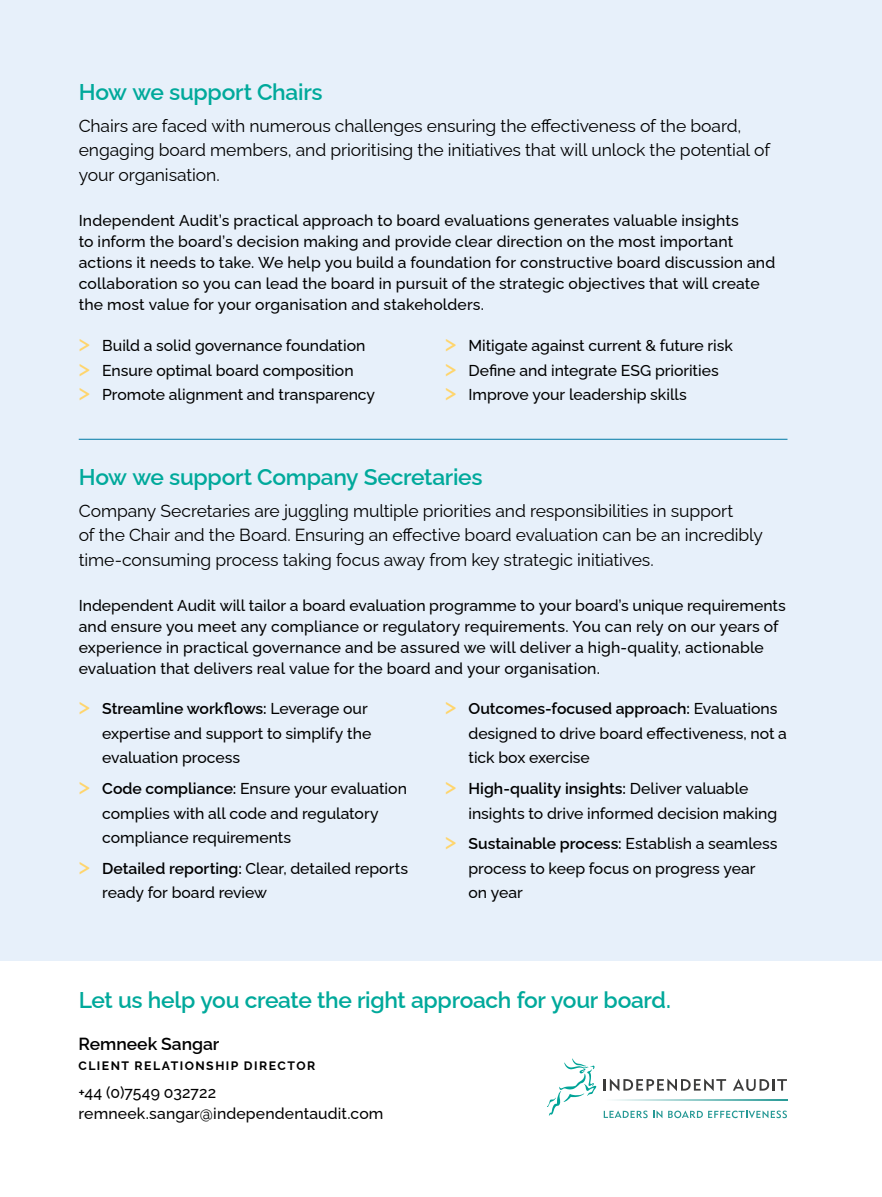
<style>
.page{position:relative;width:882px;height:1197px;background:#fff}
.page>*{position:absolute;margin:0;border:0;box-sizing:border-box;transform-origin:0 0}
.t1{font:600 22.75px "Raleway";letter-spacing:-.01em;color:#00a99b}
.t2{font:17.5px/24.5px "Raleway";letter-spacing:-.005em;color:#000}
.t3{font:600 17.5px "Raleway";letter-spacing:-.005em;color:#000}
.t4{font:500 15.75px/24.5px "Raleway";color:#000}
.t5{font:700 12.25px "Raleway";letter-spacing:.12em;color:#000}
.s1{font-size:22.75px;color:#ffd56c}
.s2{font-weight:600}
</style>
<div class="page">
<div style="left:0;top:0;width:882px;height:961px;background:#e7f0fa"></div>
<svg style="left:547px;top:1058px;width:50px;height:58px"></svg>
<svg style="left:604px;top:1079px;width:122px;height:12px"></svg>
<svg style="left:733px;top:1079px;width:54px;height:12px"></svg>
<svg style="left:613px;top:1099px;width:175px;height:1px"></svg>
<svg style="left:604px;top:1111px;width:58px;height:7px"></svg>
<svg style="left:668px;top:1111px;width:119px;height:7px"></svg>
<hr style="left:79px;top:439px;width:709px;height:1px;background:#0079a5">
<h1 class="t1" style="left:79px;top:74px;width:245px">How we support Chairs</h1>
<p class="t2" style="left:79px;top:111px;width:693px">Chairs are faced with numerous challenges ensuring the effectiveness of the board, engaging board members, and prioritising the initiatives that will unlock the potential of your organisation.</p>
<p class="t4" style="left:79px;top:208px;width:698px;line-height:21px">Independent Audit’s practical approach to board evaluations generates valuable insights<br>to inform the board’s decision making and provide clear direction on the most important actions it needs to take. We help you build a foundation for constructive board discussion and collaboration so you can lead the board in pursuit of the strategic objectives that will create the most value for your organisation and stakeholders.</p>
<p class="t4" style="left:79px;top:332px;width:298px"><span class="s1">&gt;</span> Build a solid governance foundation <span class="s1">&gt;</span> Ensure optimal board composition<br><span class="s1">&gt;</span> Promote alignment and transparency</p>
<p class="t4" style="left:445px;top:332px;width:290px"><span class="s1">&gt;</span> Mitigate against current &amp; future risk <span class="s1">&gt;</span> Define and integrate ESG priorities <span class="s1">&gt;</span> Improve your leadership skills</p>
<h1 class="t1" style="left:79px;top:459px;width:405px">How we support Company Secretaries</h1>
<p class="t2" style="left:79px;top:496px;width:686px">Company Secretaries are juggling multiple priorities and responsibilities in support<br>of the Chair and the Board. Ensuring an effective board evaluation can be an incredibly time-consuming process taking focus away from key strategic initiatives.</p>
<p class="t4" style="left:79px;top:593px;width:709px;line-height:21px">Independent Audit will tailor a board evaluation programme to your board’s unique requirements and ensure you meet any compliance or regulatory requirements. You can rely on our years of experience in practical governance and be assured we will deliver a high-quality, actionable evaluation that delivers real value for the board and your organisation.</p>
<p class="t4" style="left:102px;top:695px;width:271px;text-indent:-24px"><span class="s1">&gt;</span> <span class="s2">Streamline workflows:</span> Leverage our expertise and support to simplify the evaluation process</p>
<p class="t4" style="left:102px;top:775px;width:306px;text-indent:-24px"><span class="s1">&gt;</span> <span class="s2">Code compliance:</span> Ensure your evaluation complies with all code and regulatory compliance requirements</p>
<p class="t4" style="left:102px;top:854px;width:307px;text-indent:-24px"><span class="s1">&gt;</span> <span class="s2">Detailed reporting:</span> Clear, detailed reports ready for board review</p>
<p class="t4" style="left:468px;top:695px;width:320px;text-indent:-24px"><span class="s1">&gt;</span> <span class="s2">Outcomes-focused approach:</span> Evaluations designed to drive board effectiveness, not a tick box exercise</p>
<p class="t4" style="left:468px;top:775px;width:310px;text-indent:-24px"><span class="s1">&gt;</span> <span class="s2">High-quality insights:</span> Deliver valuable insights to drive informed decision making</p>
<p class="t4" style="left:468px;top:830px;width:310px;text-indent:-24px"><span class="s1">&gt;</span> <span class="s2">Sustainable process:</span> Establish a seamless process to keep focus on progress year on year</p>
<h1 class="t1" style="left:79px;top:982px;width:594px">Let us help you create the right approach for your board.</h1>
<p class="t3" style="left:79px;top:1030px;width:142px">Remneek Sangar</p>
<p class="t5" style="left:79px;top:1056px;width:238px">CLIENT RELATIONSHIP DIRECTOR</p>
<p class="t4" style="left:79px;top:1080px;width:306px;line-height:21px">+44 (0)7549 032722 remneek.sangar@independentaudit.com</p>
</div>
